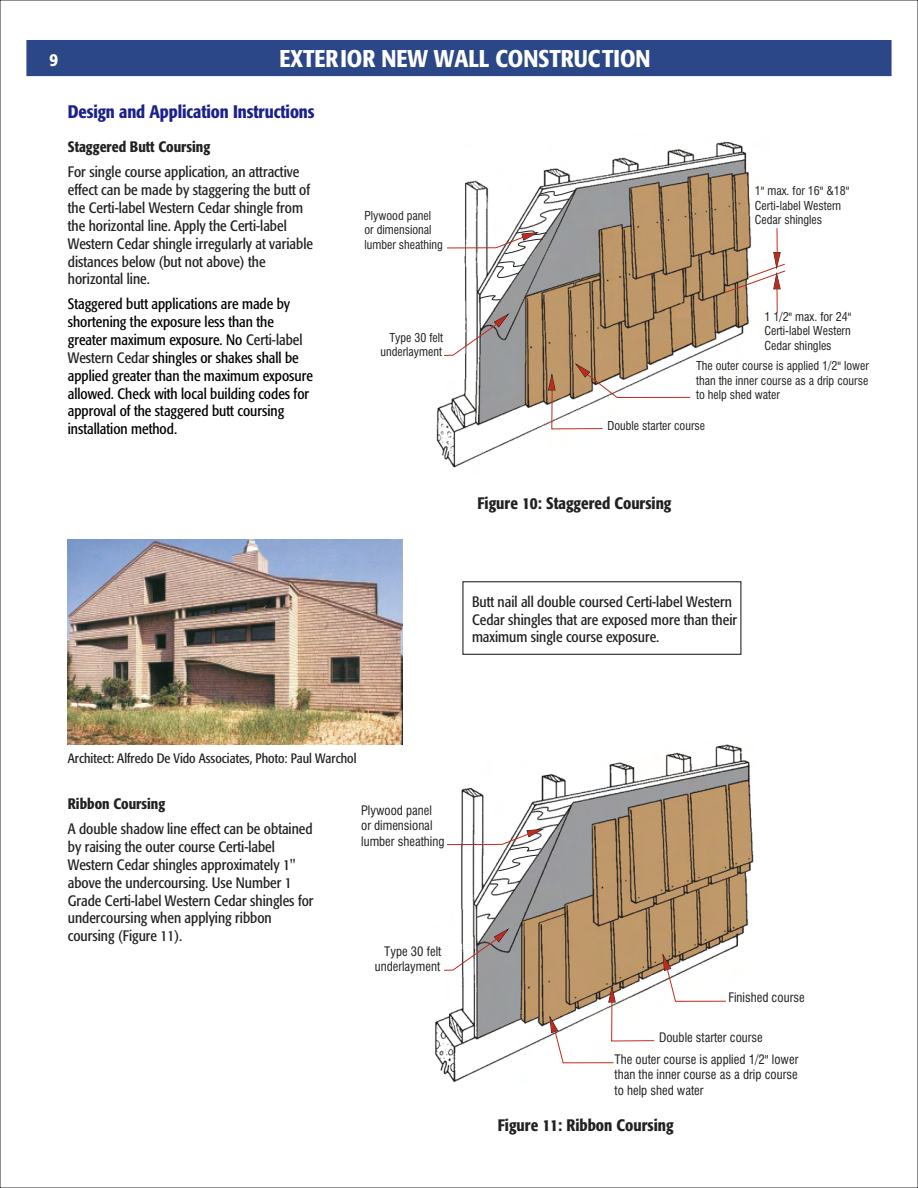
<style>
.page{position:relative;width:918px;height:1188px;background:#fff}
.page>*{position:absolute;margin:0;border:0;box-sizing:border-box;transform-origin:0 0}
.t1{font:500 condensed 24px "Formata";color:#fff}
.t2{font:500 condensed 18px "Formata";letter-spacing:-.005em;color:#1a218c}
.t3{font:500 condensed 18px "Formata";color:#fff}
.t4{font:500 condensed 16.5px "Formata";color:#212121}
.t5{font:condensed 15px/17.9px "Formata";color:#212121}
.t6{font:condensed 15px/17.9px "Formata";color:#000}
.t7{font:condensed 13.5px "Formata";color:#212121}
.t8{font:12.75px/15.3px "Swis 721 Cn BT";color:#212121}
.t9{font:12px/14.4px "Swis 721 Cn BT";color:#212121}
.s1{font-weight:500}
.s2{color:#212121}
</style>
<div class="page">
<div style="left:27px;top:40px;width:864px;height:36px;background:#2b4787"></div>
<div style="left:462px;top:581px;width:279px;height:74px;border:1px solid #212121"></div>
<img style="left:68px;top:540px;width:334px;height:205px">
<img style="left:436px;top:141px;width:315px;height:327px">
<svg style="left:724px;top:228px;width:62px;height:85px"></svg>
<svg style="left:548px;top:363px;width:143px;height:67px"></svg>
<svg style="left:478px;top:295px;width:23px;height:5px"></svg>
<svg style="left:489px;top:260px;width:37px;height:21px"></svg>
<svg style="left:443px;top:314px;width:66px;height:42px"></svg>
<svg style="left:446px;top:190px;width:130px;height:64px"></svg>
<img style="left:435px;top:744px;width:319px;height:339px">
<svg style="left:446px;top:805px;width:126px;height:66px"></svg>
<svg style="left:663px;top:954px;width:64px;height:48px"></svg>
<svg style="left:550px;top:986px;width:105px;height:78px"></svg>
<svg style="left:443px;top:929px;width:66px;height:42px"></svg>
<p class="t3" style="left:50px;top:53px;width:10px">9</p>
<p class="t1" style="left:280px;top:49px;width:372px">EXTERIOR NEW WALL CONSTRUCTION</p>
<p class="t2" style="left:68px;top:105px;width:248px">Design and Application Instructions</p>
<p class="t5" style="left:68px;top:136px;width:233px;line-height:24.9px"><span class="s1">Staggered Butt Coursing<br></span>For single course application, an attractive</p>
<p class="t5" style="left:68px;top:183px;width:247px">effect can be made by staggering the butt of the Certi-label Western Cedar shingle from the horizontal line. Apply the Certi-label Western Cedar shingle irregularly at variable distances below (but not above) the horizontal line.</p>
<p class="t9" style="left:364px;top:210px;width:80px">Plywood panel or dimensional lumber sheathing</p>
<p class="t9" style="left:755px;top:185px;width:96px">1" max. for 16" &amp;18"<br>Certi-label Western<br>Cedar shingles</p>
<p class="t6" style="left:68px;top:297px;width:224px">Staggered butt applications are made by shortening the exposure less than the</p>
<p class="t6" style="left:68px;top:368px;width:247px">applied greater than the maximum exposure allowed. Check with local building codes for approval of the staggered butt coursing installation method.</p>
<p class="t6" style="left:68px;top:332px;width:236px">greater maximum exposure. No <span class="s2">Certi-label<br>Western Cedar</span> shingles or shakes shall be</p>
<p class="t9" style="left:381px;top:332px;width:64px;text-align:right">Type 30 felt underlayment</p>
<p class="t9" style="left:764px;top:311px;width:88px;text-align:justify">1 1/2" max. for 24" Certi-label Western Cedar shingles</p>
<p class="t9" style="left:696px;top:360px;width:174px;text-align:justify">The outer course is applied 1/2" lower than the inner course as a drip course to help shed water</p>
<p class="t9" style="left:607px;top:420px;width:99px">Double starter course</p>
<p class="t4" style="left:477px;top:497px;width:196px">Figure 10: Staggered Coursing</p>
<p class="t5" style="left:472px;top:594px;width:267px">Butt nail all double coursed Certi-label Western<br>Cedar shingles that are exposed more than their maximum single course exposure.</p>
<p class="t7" style="left:68px;top:753px;width:290px">Architect: Alfredo De Vido Associates, Photo: Paul Warchol</p>
<p class="t5" style="left:68px;top:793px;width:246px;line-height:24.9px"><span class="s1">Ribbon Coursing<br></span>A double shadow line effect can be obtained</p>
<p class="t5" style="left:68px;top:839px;width:247px">by raising the outer course Certi-label Western Cedar shingles approximately 1" above the undercoursing. Use Number 1<br>Grade Certi-label Western Cedar shingles for undercoursing when applying ribbon coursing (Figure 11).</p>
<p class="t8" style="left:361px;top:804px;width:85px">Plywood panel or dimensional lumber sheathing</p>
<p class="t8" style="left:375px;top:945px;width:68px;text-align:right">Type 30 felt underlayment</p>
<p class="t8" style="left:729px;top:991px;width:78px">Finished course</p>
<p class="t8" style="left:659px;top:1031px;width:105px">Double starter course</p>
<p class="t8" style="left:615px;top:1053px;width:185px;text-align:justify">The outer course is applied 1/2" lower than the inner course as a drip course to help shed water</p>
<p class="t4" style="left:498px;top:1118px;width:177px">Figure 11: Ribbon Coursing</p>
</div>
